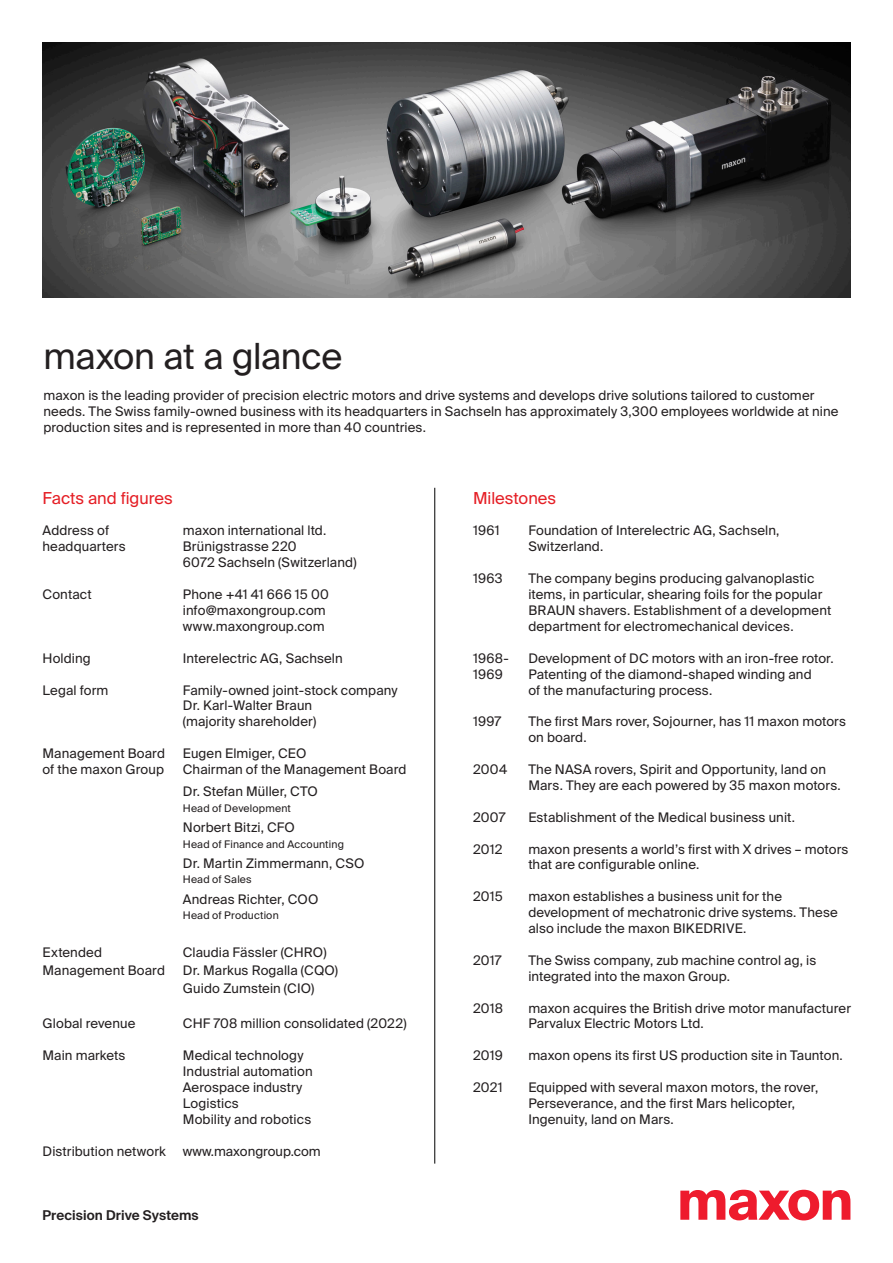
<style>
.page{position:relative;width:893px;height:1263px;background:#fff}
.page>*{position:absolute;margin:0;border:0;box-sizing:border-box;transform-origin:0 0}
.t1{font:36px "Suisse Intl";letter-spacing:-.01em;color:#231f20}
.t2{font:16.5px "Suisse Intl";color:#e51e25}
.t3{font:600 13.5px "Suisse Intl";letter-spacing:.005em;color:#231f20}
.t4{font:13.2px/15.9px "Suisse Intl";letter-spacing:.01em;color:#231f20}
.t5{font:10.5px "Suisse Intl";letter-spacing:.02em;color:#231f20}
</style>
<div class="page">
<svg style="left:680px;top:1190px;width:170px;height:30px"></svg>
<img style="left:43px;top:43px;width:807px;height:255px">
<hr style="left:434px;top:488px;width:1px;height:675px;background:#000">
<h1 class="t1" style="left:43px;top:335px;width:300px">maxon at a glance</h1>
<p class="t4" style="left:43px;top:388px;width:797px">maxon is the leading provider of precision electric motors and drive systems and develops drive solutions tailored to customer needs. The Swiss family-owned business with its headquarters in Sachseln has approximately 3,300 employees worldwide at nine production sites and is represented in more than 40 countries.</p>
<p class="t2" style="left:43px;top:488px;width:132px">Facts and figures</p>
<p class="t4" style="left:43px;top:523px;width:68px">Address of</p>
<p class="t4" style="left:183px;top:523px;width:145px">maxon international ltd.</p>
<p class="t4" style="left:43px;top:539px;width:85px">headquarters</p>
<p class="t4" style="left:183px;top:539px;width:175px">Brünigstrasse 220<br>6072 Sachseln (Switzerland)</p>
<p class="t4" style="left:43px;top:587px;width:51px">Contact</p>
<p class="t4" style="left:183px;top:587px;width:147px">Phone +41 41 666 15 00 info@maxongroup.com www.maxongroup.com</p>
<p class="t4" style="left:43px;top:650px;width:50px">Holding</p>
<p class="t4" style="left:183px;top:650px;width:161px">Interelectric AG, Sachseln</p>
<p class="t4" style="left:43px;top:682px;width:67px">Legal form</p>
<p class="t4" style="left:183px;top:682px;width:216px">Family-owned joint-stock company<br>Dr. Karl-Walter Braun<br>(majority shareholder)</p>
<p class="t4" style="left:43px;top:746px;width:124px">Management Board</p>
<p class="t4" style="left:183px;top:746px;width:125px">Eugen Elmiger, CEO</p>
<p class="t4" style="left:43px;top:761px;width:123px">of the maxon Group</p>
<p class="t4" style="left:183px;top:758px;width:225px;line-height:22.2px">Chairman of the Management Board<br>Dr. Stefan Müller, CTO</p>
<p class="t5" style="left:183px;top:802px;width:110px">Head of Development</p>
<p class="t4" style="left:183px;top:819px;width:114px">Norbert Bitzi, CFO</p>
<p class="t5" style="left:183px;top:838px;width:163px">Head of Finance and Accounting</p>
<p class="t4" style="left:183px;top:855px;width:183px">Dr. Martin Zimmermann, CSO</p>
<p class="t5" style="left:183px;top:873px;width:70px">Head of Sales</p>
<p class="t4" style="left:183px;top:891px;width:137px">Andreas Richter, COO</p>
<p class="t5" style="left:183px;top:909px;width:97px">Head of Production</p>
<p class="t4" style="left:43px;top:945px;width:61px">Extended</p>
<p class="t4" style="left:183px;top:945px;width:145px">Claudia Fässler (CHRO)</p>
<p class="t4" style="left:43px;top:963px;width:124px">Management Board</p>
<p class="t4" style="left:183px;top:962px;width:157px;line-height:17.7px">Dr. Markus Rogalla (CQO)<br>Guido Zumstein (CIO)</p>
<p class="t4" style="left:43px;top:1016px;width:94px">Global revenue</p>
<p class="t4" style="left:183px;top:1016px;width:225px">CHF 708 million consolidated (2022)</p>
<p class="t4" style="left:43px;top:1048px;width:84px">Main markets</p>
<p class="t4" style="left:183px;top:1048px;width:131px">Medical technology<br>Industrial automation<br>Aerospace industry<br>Logistics<br>Mobility and robotics</p>
<p class="t4" style="left:43px;top:1143px;width:125px">Distribution network</p>
<p class="t4" style="left:183px;top:1143px;width:139px">www.maxongroup.com</p>
<p class="t3" style="left:43px;top:1208px;width:158px">Precision Drive Systems</p>
<p class="t2" style="left:473px;top:488px;width:85px">Milestones</p>
<p class="t4" style="left:473px;top:523px;width:28px">1961</p>
<p class="t4" style="left:528px;top:523px;width:253px">Foundation of Interelectric AG, Sachseln,<br>Switzerland.</p>
<p class="t4" style="left:473px;top:571px;width:31px">1963</p>
<p class="t4" style="left:528px;top:571px;width:305px">The company begins producing galvanoplastic items, in particular, shearing foils for the popular BRAUN shavers. Establishment of a development department for electromechanical devices.</p>
<p class="t4" style="left:473px;top:650px;width:37px">1968-</p>
<p class="t4" style="left:528px;top:650px;width:307px">Development of DC motors with an iron-free rotor.</p>
<p class="t4" style="left:473px;top:666px;width:31px">1969</p>
<p class="t4" style="left:528px;top:666px;width:285px">Patenting of the diamond-shaped winding and of the manufacturing process.</p>
<p class="t4" style="left:473px;top:714px;width:30px">1997</p>
<p class="t4" style="left:528px;top:714px;width:319px">The first Mars rover, Sojourner, has 11 maxon motors on board.</p>
<p class="t4" style="left:473px;top:761px;width:36px">2004</p>
<p class="t4" style="left:528px;top:761px;width:314px">The NASA rovers, Spirit and Opportunity, land on<br>Mars. They are each powered by 35 maxon motors.</p>
<p class="t4" style="left:473px;top:809px;width:34px">2007</p>
<p class="t4" style="left:528px;top:809px;width:268px">Establishment of the Medical business unit.</p>
<p class="t4" style="left:473px;top:841px;width:31px">2012</p>
<p class="t4" style="left:528px;top:841px;width:322px">maxon presents a world’s first with X drives – motors that are configurable online.</p>
<p class="t4" style="left:473px;top:889px;width:31px">2015</p>
<p class="t4" style="left:528px;top:889px;width:311px">maxon establishes a business unit for the development of mechatronic drive systems. These also include the maxon BIKEDRIVE.</p>
<p class="t4" style="left:473px;top:952px;width:30px">2017</p>
<p class="t4" style="left:528px;top:952px;width:289px">The Swiss company, zub machine control ag, is integrated into the maxon Group.</p>
<p class="t4" style="left:473px;top:1000px;width:32px">2018</p>
<p class="t4" style="left:528px;top:1000px;width:324px">maxon acquires the British drive motor manufacturer<br>Parvalux Electric Motors Ltd.</p>
<p class="t4" style="left:473px;top:1048px;width:31px">2019</p>
<p class="t4" style="left:528px;top:1048px;width:316px">maxon opens its first US production site in Taunton.</p>
<p class="t4" style="left:473px;top:1079px;width:31px">2021</p>
<p class="t4" style="left:528px;top:1079px;width:291px">Equipped with several maxon motors, the rover,<br>Perseverance, and the first Mars helicopter,<br>Ingenuity, land on Mars.</p>
</div>
